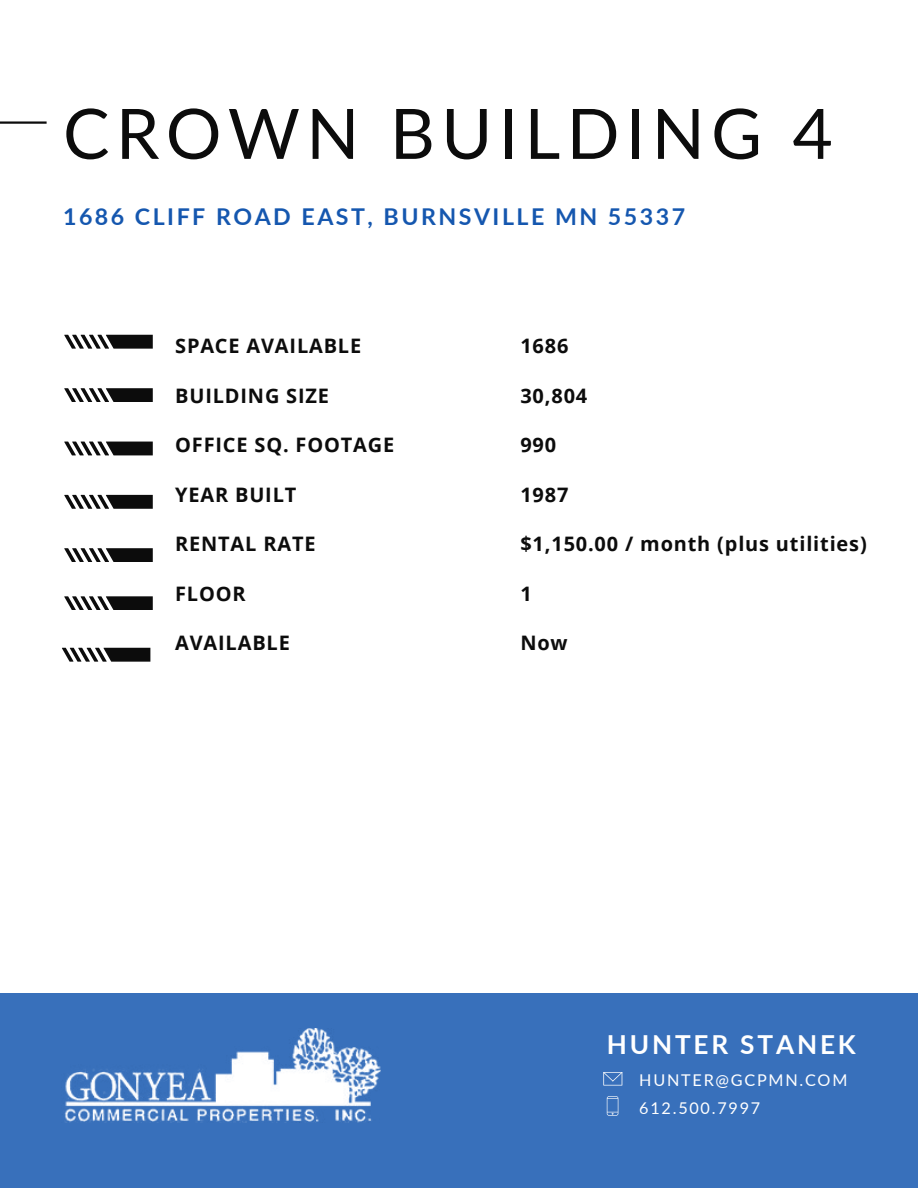
<style>
.page{position:relative;width:918px;height:1188px;background:#fff}
.page>*{position:absolute;margin:0;border:0;box-sizing:border-box;transform-origin:0 0}
.t1{font:69.6px "Lato";letter-spacing:.09em;color:#0c0c0c}
.t2{font:700 26.25px "Lato";letter-spacing:.105em;color:#fff}
.t3{font:700 23.1px "Lato";letter-spacing:.11em;color:#1557af}
.t4{font:700 19.95px "Open Sans";letter-spacing:.04em;color:#0c0c0c}
.t5{font:16.2px/28.2px "Lato";letter-spacing:.11em;color:#fff}
</style>
<div class="page">
<svg style="left:64px;top:335px;width:89px;height:13px"></svg>
<svg style="left:64px;top:388px;width:89px;height:14px"></svg>
<svg style="left:64px;top:442px;width:89px;height:13px"></svg>
<svg style="left:64px;top:495px;width:89px;height:13px"></svg>
<svg style="left:64px;top:548px;width:89px;height:14px"></svg>
<svg style="left:64px;top:596px;width:89px;height:14px"></svg>
<div style="left:0;top:994px;width:918px;height:194px;background:#3870bb"></div>
<img style="left:64px;top:1028px;width:316px;height:95px">
<svg style="left:603px;top:1072px;width:19px;height:14px"></svg>
<svg style="left:607px;top:1096px;width:11px;height:19px"></svg>
<svg style="left:62px;top:648px;width:88px;height:13px"></svg>
<hr style="left:0;top:121px;width:47px;height:3px;background:#0c0c0c">
<h1 class="t1" style="left:63px;top:84px;width:771px">CROWN BUILDING 4</h1>
<p class="t3" style="left:63px;top:200px;width:624px">1686 CLIFF ROAD EAST, BURNSVILLE MN 55337</p>
<p class="t4" style="left:175px;top:332px;width:188px">SPACE AVAILABLE</p>
<p class="t4" style="left:175px;top:381px;width:155px">BUILDING SIZE</p>
<p class="t4" style="left:175px;top:431px;width:221px">OFFICE SQ. FOOTAGE</p>
<p class="t4" style="left:175px;top:480px;width:123px">YEAR BUILT</p>
<p class="t4" style="left:175px;top:530px;width:142px">RENTAL RATE</p>
<p class="t4" style="left:175px;top:579px;width:72px">FLOOR</p>
<p class="t4" style="left:175px;top:629px;width:116px">AVAILABLE</p>
<p class="t4" style="left:520px;top:332px;width:50px">1686</p>
<p class="t4" style="left:520px;top:381px;width:68px">30,804</p>
<p class="t4" style="left:520px;top:431px;width:37px">990</p>
<p class="t4" style="left:520px;top:480px;width:50px">1987</p>
<p class="t4" style="left:520px;top:530px;width:348px">$1,150.00 / month (plus utilities)</p>
<p class="t4" style="left:520px;top:579px;width:13px">1</p>
<p class="t4" style="left:520px;top:629px;width:49px">Now</p>
<h2 class="t2" style="left:607px;top:1025px;width:251px">HUNTER STANEK</h2>
<p class="t5" style="left:639px;top:1066px;width:210px">HUNTER@GCPMN.COM<br>612.500.7997</p>
</div>
